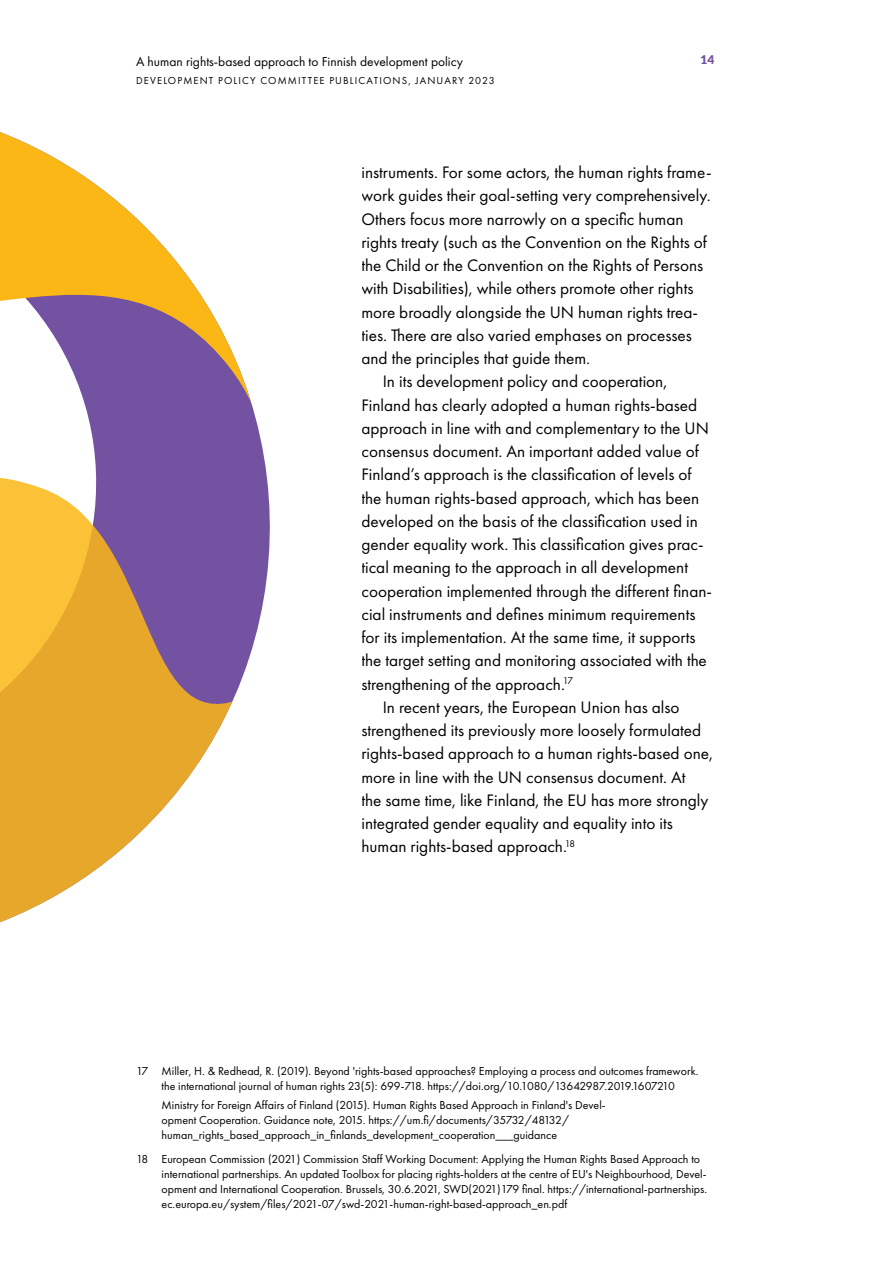
<style>
.page{position:relative;width:893px;height:1263px;background:#fff}
.page>*{position:absolute;margin:0;border:0;box-sizing:border-box;transform-origin:0 0}
.Leipis_sisennetty_P{font:17.25px/23.2px "Futura PT";color:#000}
.t1{font:13.5px "Futura PT";color:#000}
.Alaviitteet{font:12px/15px "Futura PT";color:#000}
.t2{font:900 12px "Lato";color:#71509f}
.t3{font:10.5px "Futura PT";letter-spacing:.11em;color:#000}
</style>
<div class="page">
<svg style="left:239px;top:494px;width:31px;height:192px;fill:#7352a2"></svg>
<svg style="left:239px;top:448px;width:30px;height:46px"></svg>
<svg style="left:0;top:448px;width:239px;height:474px"></svg>
<svg style="left:0;top:132px;width:263px;height:316px"></svg>
<p class="t1" style="left:136px;top:53px;width:328px">A human rights-based approach to Finnish development policy</p>
<p class="t2" style="left:700px;top:51px;width:15px">14</p>
<p class="t3" style="left:136px;top:74px;width:360px">DEVELOPMENT POLICY COMMITTEE PUBLICATIONS, JANUARY 2023</p>
<p class="Leipis_sisennetty_P" style="left:361px;top:161px;width:352px">instruments. For some actors, the human rights frame&shy;work guides their goal-setting very comprehensively.<br>Others focus more narrowly on a specific human rights treaty (such as the Convention on the Rights of the Child or the Convention on the Rights of Persons with Disabilities), while others promote other rights more broadly alongside the UN human rights trea&shy;ties. There are also varied emphases on processes and the principles that guide them.</p>
<p class="Leipis_sisennetty_P" style="left:361px;top:370px;width:352px;text-indent:21px">In its development policy and cooperation, Finland has clearly adopted a human rights-based approach in line with and complementary to the UN consensus document. An important added value of Finland’s approach is the classification of levels of the human rights-based approach, which has been developed on the basis of the classification used in gender equality work. This classification gives prac&shy;tical meaning to the approach in all development cooperation implemented through the different finan&shy;cial instruments and defines minimum requirements for its implementation. At the same time, it supports the target setting and monitoring associated with the strengthening of the approach.<sup>17</sup></p>
<p class="Leipis_sisennetty_P" style="left:361px;top:695px;width:353px;text-indent:21px">In recent years, the European Union has also strengthened its previously more loosely formulated rights-based approach to a human rights-based one, more in line with the UN consensus document. At<br>the same time, like Finland, the EU has more strongly integrated gender equality and equality into its human rights-based approach.<sup>18</sup></p>
<p class="Alaviitteet" style="left:136px;top:1063px;width:564px;text-align:center">17 Miller, H. &amp; Redhead, R. (2019). Beyond 'rights-based approaches? Employing a process and outcomes framework. the international journal of human rights 23(5): 699-718. https://doi.org/10.1080/13642987.2019.1607210</p>
<p class="Alaviitteet" style="left:162px;top:1097px;width:446px">Ministry for Foreign Affairs of Finland (2015). Human Rights Based Approach in Finland's Devel&shy;opment Cooperation. Guidance note, 2015. https://um.fi/documents/35732/48132/ human_rights_based_approach_in_finlands_development_cooperation___guidance</p>
<p class="Alaviitteet" style="left:162px;top:1151px;width:547px;text-indent:-26px">18 European Commission (2021) Commission Staff Working Document: Applying the Human Rights Based Approach to international partnerships. An updated Toolbox for placing rights-holders at the centre of EU's Neighbourhood, Devel&shy;opment and International Cooperation. Brussels, 30.6.2021, SWD(2021)179 final. https://international-partnerships. ec.europa.eu/system/files/2021-07/swd-2021-human-right-based-approach_en.pdf</p>
</div>
